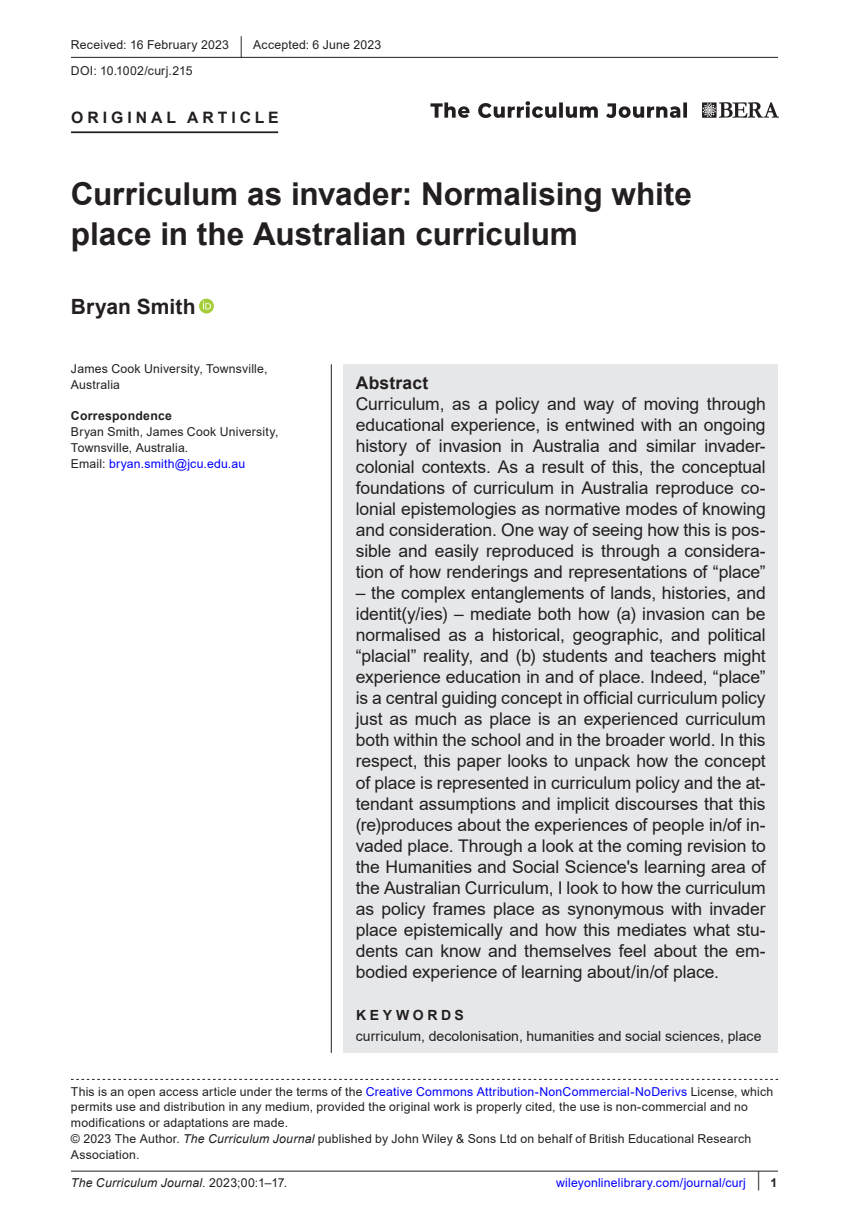
<style>
.page{position:relative;width:849px;height:1221px;background:#fff}
.page>*{position:absolute;margin:0;border:0;box-sizing:border-box;transform-origin:0 0}
.t1{font:700 31.5px/40.2px "Arial";color:#231f20}
.t2{font:700 21px "Arial";color:#231f20}
.t3{font:17.5px/21px "Arial";letter-spacing:-.005em;color:#231f20;text-align:justify}
.t4{font:700 17.5px "Arial";letter-spacing:.01em;color:#231f20}
.t5{font:700 15.75px "Arial";letter-spacing:.25em;color:#231f20}
.t6{font:14px "Arial";letter-spacing:.005em;color:#231f20}
.t7{font:700 14px "Arial";letter-spacing:.255em;color:#231f20}
.t8{font:12.25px/15.8px "Arial";letter-spacing:.015em;color:#231f20}
.t9{font:12.25px "Arial";letter-spacing:.015em;color:#00f}
.t10{font:italic 12.25px "Arial";letter-spacing:.02em;color:#231f20}
.t11{font:700 12.25px "Arial";letter-spacing:.02em;color:#231f20}
.s1{font-size:22.93px}
.s2{color:#00f}
.s3{font-style:italic}
.s4{font-style:normal}
.s5{font-size:20.3px;color:#231f20}
.s6{font-weight:700;color:#231f20}
</style>
<div class="page">
<hr style="left:71px;top:1170px;width:706px;height:1px;background:#231f20">
<img style="left:430px;top:101px;width:347px;height:16px">
<hr style="left:71px;top:131px;width:207px;height:2px;background:#231f20">
<svg style="left:199px;top:298px;width:15px;height:15px"></svg>
<svg style="left:203px;top:301px;width:8px;height:8px"></svg>
<hr style="left:71px;top:57px;width:706px;height:1px;background:#231f20">
<svg style="left:71px;top:1078px;width:706px;height:1px"></svg>
<div style="left:343px;top:364px;width:434px;height:688px;background:#e6e7e9"></div>
<hr style="left:331px;top:364px;width:1px;height:688px;background:#231f20">
<p class="t8" style="left:71px;top:31px;width:312px;line-height:26.2px">Received: 16 February 2023 <span class="s1">|</span> Accepted: 6 June 2023<br>DOI: 10.1002/curj.215</p>
<p class="t5" style="left:71px;top:106px;width:209px">ORIGINAL ARTICLE</p>
<h1 class="t1" style="left:71px;top:174px;width:622px">Curriculum as invader: Normalising white place in the Australian curriculum</h1>
<p class="t2" style="left:71px;top:291px;width:126px">Bryan Smith</p>
<p class="t8" style="left:71px;top:361px;width:198px">James Cook University, Townsville,<br>Australia</p>
<p class="t11" style="left:71px;top:407px;width:102px">Correspondence</p>
<p class="t8" style="left:71px;top:424px;width:209px">Bryan Smith, James Cook University,<br>Townsville, Australia.<br>Email: <span class="s2">bryan.smith@jcu.edu.au</span></p>
<p class="t4" style="left:356px;top:371px;width:74px">Abstract</p>
<p class="t3" style="left:356px;top:393px;width:411px">Curriculum, as a policy and way of moving through educational experience, is entwined with an ongoing history of invasion in Australia and similar invader&shy;colonial contexts. As a result of this, the conceptual foundations of curriculum in Australia reproduce co&shy;lonial epistemologies as normative modes of knowing and consideration. One way of seeing how this is pos&shy;sible and easily reproduced is through a considera&shy;tion of how renderings and representations of “place”</p>
<p class="t3" style="left:356px;top:582px;width:411px">– the complex entanglements of lands, histories, and identit(y/ies) – mediate both how (a) invasion can be normalised as a historical, geographic, and political “placial” reality, and (b) students and teachers might experience education in and of place. Indeed, “place” is a central guiding concept in official curriculum policy just as much as place is an experienced curriculum both within the school and in the broader world. In this respect, this paper looks to unpack how the concept of place is represented in curriculum policy and the at&shy;tendant assumptions and implicit discourses that this (re)produces about the experiences of people in/of in&shy;vaded place. Through a look at the coming revision to the Humanities and Social Science's learning area of the Australian Curriculum, I look to how the curriculum as policy frames place as synonymous with invader place epistemically and how this mediates what stu&shy;dents can know and themselves feel about the em&shy;bodied experience of learning about/in/of place.</p>
<p class="t7" style="left:356px;top:1004px;width:109px">KEYWORDS</p>
<p class="t6" style="left:356px;top:1026px;width:407px">curriculum, decolonisation, humanities and social sciences, place</p>
<p class="t8" style="left:71px;top:1083px;width:703px">This is an open access article under the terms of the <span class="s2">Creative Commons Attribution-NonCommercial-NoDerivs</span> License, which permits use and distribution in any medium, provided the original work is properly cited, the use is non-commercial and no modifications or adaptations are made.<br>© 2023 The Author. <span class="s3">The Curriculum Journal</span> published by John Wiley &amp; Sons Ltd on behalf of British Educational Research Association.</p>
<p class="t10" style="left:71px;top:1174px;width:217px">The Curriculum Journal. <span class="s4">2023;00:1–17.</span></p>
<p class="t9" style="left:556px;top:1174px;width:223px">wileyonlinelibrary.com/journal/curj <span class="s5">|</span> <span class="s6">1</span></p>
</div>
